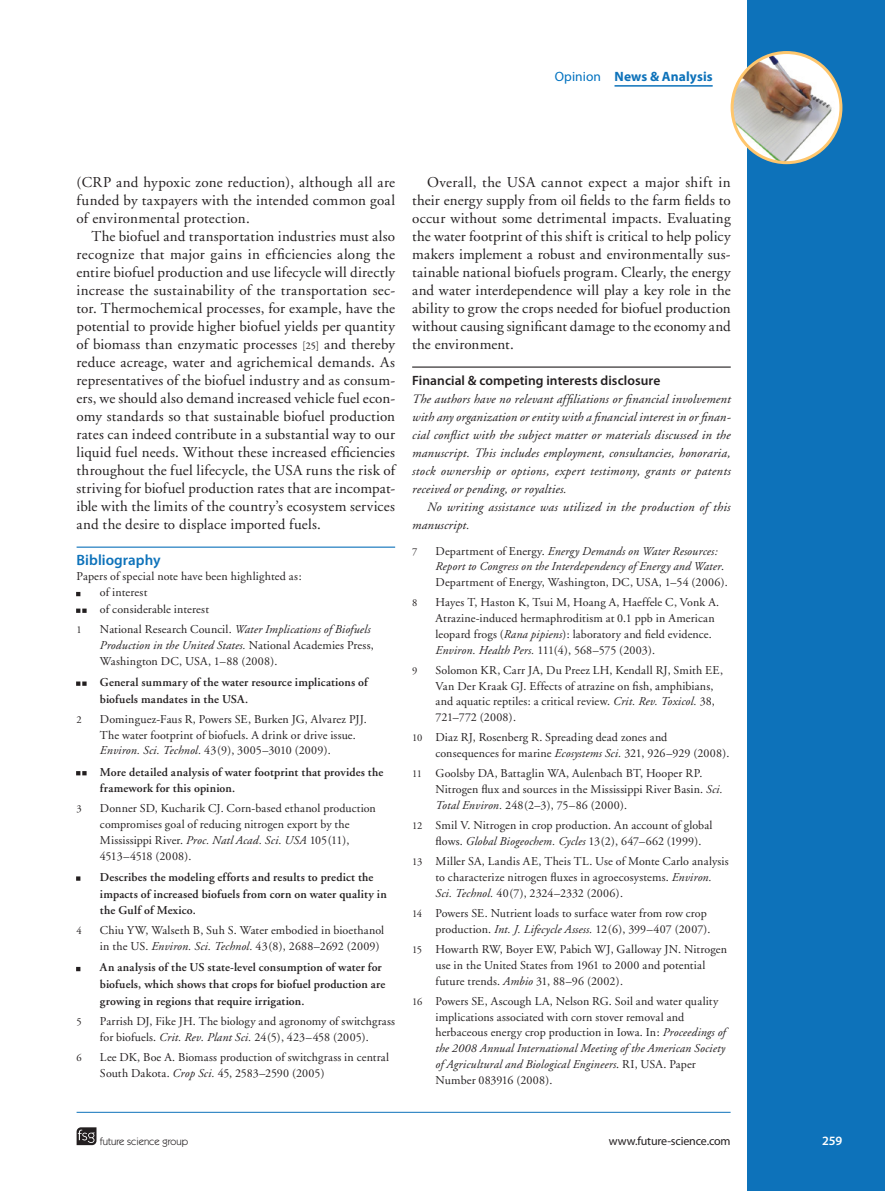
<style>
.page{position:relative;width:885px;height:1191px;background:#fff}
.page>*{position:absolute;margin:0;border:0;box-sizing:border-box;transform-origin:0 0}
.bodyindent{font:15px/18px "Adobe Garamond";letter-spacing:.01em;color:#231f20;text-align:justify}
.crosshead1{font:600 15px "Myriad Pro";color:#0d72ba}
.ackhead{font:600 13.5px "Myriad Pro";letter-spacing:.005em;color:#231f20}
.t1{font:700 13.5px "Myriad Pro";letter-spacing:.005em;color:#0d72ba}
.ackbodyfirst{font:italic 12.75px/18px "Adobe Garamond";letter-spacing:.015em;color:#231f20;text-align:justify}
.ackbodyindent{font:italic 12.75px/18px "Adobe Garamond";letter-spacing:.025em;color:#231f20}
.t2{font:600 12.75px "Myriad Pro";color:#fff}
.reference{font:12px/15.8px "Adobe Garamond";letter-spacing:.01em;color:#231f20}
.refnote{font:600 12px/16.6px "Adobe Garamond";letter-spacing:.01em;color:#231f20}
.reference-2{font:italic 12px/15.8px "Adobe Garamond";letter-spacing:.015em;color:#231f20}
.refnote2{font:600 12px/16.6px "Adobe Garamond";letter-spacing:.01em;color:#231f20}
.refblurb{font:12px "Adobe Garamond";letter-spacing:.015em;color:#231f20}
.t3{font:12px "Myriad Pro";letter-spacing:-.01em;color:#231f20}
.refnote2-2{font:12px "Adobe Garamond";letter-spacing:.01em;color:#231f20}
.refnote-2{font:12px "Adobe Garamond";letter-spacing:.01em;color:#231f20}
.t4{font:10.5px "Itc Kabel";color:#231f20}
.reference-3{font:10.5px "Adobe Garamond";color:#231f20}
.s1{font-weight:400;color:#0172c0}
.s2{font-family:"Garamond Premr Pro";font-size:10.5px}
.s3{font-style:italic}
.s4{font-style:normal}
.s5{font-size:10.5px}
</style>
<div class="page">
<hr style="left:77px;top:1112px;width:653px;height:1px;background:#0d72ba">
<hr style="left:614px;top:85px;width:98px;height:2px;background:#0d72ba">
<hr style="left:412px;top:366px;width:318px;height:2px;background:#231f20">
<hr style="left:77px;top:546px;width:318px;height:2px;background:#0d72ba">
<svg style="left:77px;top:1127px;width:19px;height:18px"></svg>
<div style="left:747px;top:0;width:137px;height:1191px;background:#0d72ba"></div>
<img style="left:734px;top:53px;width:106px;height:110px">
<div style="left:730px;top:51px;width:112px;height:113px;border:3px solid #fec66d;border-radius:50%"></div>
<svg style="left:76px;top:592px;width:5px;height:4px"></svg>
<svg style="left:76px;top:608px;width:11px;height:5px"></svg>
<svg style="left:76px;top:681px;width:11px;height:5px"></svg>
<svg style="left:76px;top:771px;width:11px;height:4px"></svg>
<svg style="left:76px;top:876px;width:5px;height:4px"></svg>
<svg style="left:76px;top:967px;width:5px;height:4px"></svg>
<p class="t1" style="left:554px;top:68px;width:159px"><span class="s1">Opinion</span> News &amp; Analysis</p>
<p class="bodyindent" style="left:77px;top:173px;width:320px">(CRP and hypoxic zone reduction), although all are funded by taxpayers with the intended common goal of environmental protection.</p>
<p class="bodyindent" style="left:77px;top:227px;width:320px;text-indent:15px">The biofuel and transportation industries must also recognize that major gains in efficiencies along the entire biofuel production and use lifecycle will directly increase the sustainability of the transportation sec&shy;tor. Thermochemical processes, for example, have the potential to provide higher biofuel yields per quantity of biomass than enzymatic processes <span class="s2">[25]</span> and thereby reduce acreage, water and agrichemical demands. As representatives of the biofuel industry and as consum&shy;ers, we should also demand increased vehicle fuel econ&shy;omy standards so that sustainable biofuel production rates can indeed contribute in a substantial way to our liquid fuel needs. Without these increased efficiencies throughout the fuel lifecycle, the USA runs the risk of striving for biofuel production rates that are incompat&shy;ible with the limits of the country’s ecosystem services and the desire to displace imported fuels.</p>
<p class="crosshead1" style="left:77px;top:550px;width:85px">Bibliography</p>
<p class="refblurb" style="left:77px;top:569px;width:226px">Papers of special note have been highlighted as:</p>
<p class="refnote-2" style="left:77px;top:586px;width:71px">■ of interest</p>
<p class="refnote2-2" style="left:100px;top:603px;width:110px">of considerable interest</p>
<p class="reference-3" style="left:77px;top:624px;width:7px">1</p>
<p class="reference" style="left:100px;top:622px;width:275px">National Research Council. <span class="s3">Water Implications of Biofuels<br>Production in the United States.</span> National Academies Press,<br>Washington DC, USA, 1–88 (2008).</p>
<p class="refnote2" style="left:100px;top:674px;width:269px">General summary of the water resource implications of biofuels mandates in the USA.</p>
<p class="reference-3" style="left:77px;top:714px;width:7px">2</p>
<p class="reference" style="left:100px;top:711px;width:268px">Dominguez-Faus R, Powers SE, Burken JG, Alvarez PJJ.<br>The water footprint of biofuels. A drink or drive issue.<br><span class="s3">Environ. Sci. Technol.</span> 43(9), 3005–3010 (2009).</p>
<p class="refnote2" style="left:100px;top:763px;width:285px">More detailed analysis of water footprint that provides the framework for this opinion.</p>
<p class="reference-3" style="left:77px;top:803px;width:7px">3</p>
<p class="reference" style="left:100px;top:801px;width:277px">Donner SD, Kucharik CJ. Corn-based ethanol production compromises goal of reducing nitrogen export by the Mississippi River. <span class="s3">Proc. Natl Acad. Sci. USA</span> 105(11), 4513–4518 (2008).</p>
<p class="refnote" style="left:100px;top:869px;width:288px;text-indent:-23px">■ Describes the modeling efforts and results to predict the impacts of increased biofuels from corn on water quality in the Gulf of Mexico.</p>
<p class="reference-3" style="left:77px;top:925px;width:7px">4</p>
<p class="reference" style="left:100px;top:923px;width:286px">Chiu YW, Walseth B, Suh S. Water embodied in bioethanol in the US. <span class="s3">Environ. Sci. Technol.</span> 43(8), 2688–2692 (2009)</p>
<p class="refnote" style="left:100px;top:959px;width:287px;text-indent:-23px">■ An analysis of the US state-level consumption of water for biofuels, which shows that crops for biofuel production are growing in regions that require irrigation.</p>
<p class="reference-3" style="left:77px;top:1016px;width:7px">5</p>
<p class="reference" style="left:100px;top:1013px;width:296px">Parrish DJ, Fike JH. The biology and agronomy of switchgrass for biofuels. <span class="s3">Crit. Rev. Plant Sci.</span> 24(5), 423–458 (2005).</p>
<p class="reference-3" style="left:77px;top:1052px;width:7px">6</p>
<p class="reference" style="left:100px;top:1049px;width:291px">Lee DK, Boe A. Biomass production of switchgrass in central<br>South Dakota. <span class="s3">Crop Sci.</span> 45, 2583–2590 (2005)</p>
<p class="bodyindent" style="left:412px;top:173px;width:320px;text-indent:15px">Overall, the USA cannot expect a major shift in their energy supply from oil fields to the farm fields to occur without some detrimental impacts. Evaluating the water footprint of this shift is critical to help policy makers implement a robust and environmentally sus&shy;tainable national biofuels program. Clearly, the energy and water interdependence will play a key role in the ability to grow the crops needed for biofuel production without causing significant damage to the economy and the environment.</p>
<p class="ackhead" style="left:412px;top:371px;width:250px">Financial &amp; competing interests disclosure</p>
<p class="ackbodyfirst" style="left:412px;top:390px;width:320px">The authors have no relevant affiliations or financial involvement with any organization or entity with a financial interest in or finan&shy;cial conflict with the subject matter or materials discussed in the manuscript. This includes employment, consultancies, honoraria, stock ownership or options, expert testimony, grants or patents received or pending, or royalties.</p>
<p class="ackbodyindent" style="left:412px;top:498px;width:320px;text-indent:15px">No writing assistance was utilized in the production of this manuscript.</p>
<p class="reference-3" style="left:412px;top:546px;width:7px">7</p>
<p class="reference-2" style="left:435px;top:543px;width:294px"><span class="s4">Department of Energy.</span> Energy Demands on Water Resources:<br>Report to Congress on the Interdependency of Energy and Water<span class="s4">.<br>Department of Energy, Washington, DC, USA, 1–54 (2006).</span></p>
<p class="reference-3" style="left:412px;top:597px;width:7px">8</p>
<p class="reference" style="left:435px;top:595px;width:285px">Hayes T, Haston K, Tsui M, Hoang A, Haeffele C, Vonk A.<br>Atrazine-induced hermaphroditism at 0.1 ppb in American leopard frogs (<span class="s3">Rana pipiens</span>): laboratory and field evidence.<br><span class="s3">Environ. Health Pers.</span> 111(4), 568–575 (2003).</p>
<p class="reference-3" style="left:412px;top:665px;width:7px">9</p>
<p class="reference" style="left:435px;top:662px;width:289px">Solomon KR, Carr JA, Du Preez LH, Kendall RJ, Smith EE, Van Der Kraak GJ. Effects of atrazine on fish, amphibians, and aquatic reptiles: a critical review. <span class="s3">Crit. Rev. Toxicol.</span> 38, 721–772 (2008).</p>
<p class="reference" style="left:435px;top:730px;width:295px;text-indent:-23px"><span class="s5">10</span> Diaz RJ, Rosenberg R. Spreading dead zones and consequences for marine <span class="s3">Ecosystems Sci.</span> 321, 926–929 (2008).</p>
<p class="reference" style="left:435px;top:766px;width:289px;text-indent:-23px"><span class="s5">11</span> Goolsby DA, Battaglin WA, Aulenbach BT, Hooper RP.<br>Nitrogen flux and sources in the Mississippi River Basin. <span class="s3">Sci.<br>Total Environ.</span> 248(2–3), 75–86 (2000).</p>
<p class="reference" style="left:435px;top:818px;width:278px;text-indent:-23px"><span class="s5">12</span> Smil V. Nitrogen in crop production. An account of global flows. <span class="s3">Global Biogeochem. Cycles</span> 13(2), 647–662 (1999).</p>
<p class="reference" style="left:435px;top:854px;width:295px;text-indent:-23px"><span class="s5">13</span> Miller SA, Landis AE, Theis TL. Use of Monte Carlo analysis to characterize nitrogen fluxes in agroecosystems. <span class="s3">Environ.<br>Sci. Technol.</span> 40(7), 2324–2332 (2006).</p>
<p class="reference" style="left:435px;top:905px;width:276px;text-indent:-23px"><span class="s5">14</span> Powers SE. Nutrient loads to surface water from row crop production. <span class="s3">Int. J. Lifecycle Assess.</span> 12(6), 399–407 (2007).</p>
<p class="reference" style="left:435px;top:941px;width:293px;text-indent:-23px"><span class="s5">15</span> Howarth RW, Boyer EW, Pabich WJ, Galloway JN. Nitrogen use in the United States from 1961 to 2000 and potential future trends. <span class="s3">Ambio</span> 31, 88–96 (2002).</p>
<p class="reference" style="left:435px;top:993px;width:292px;text-indent:-23px"><span class="s5">16</span> Powers SE, Ascough LA, Nelson RG. Soil and water quality implications associated with corn stover removal and herbaceous energy crop production in Iowa. In: <span class="s3">Proceedings of the 2008 Annual International Meeting of the American Society of Agricultural and Biological Engineers</span>. RI, USA. Paper Number 083916 (2008).</p>
<p class="t4" style="left:100px;top:1135px;width:90px">future science group</p>
<p class="t3" style="left:608px;top:1134px;width:123px">www.future-science.com</p>
<p class="t2" style="left:822px;top:1132px;width:22px">259</p>
</div>
